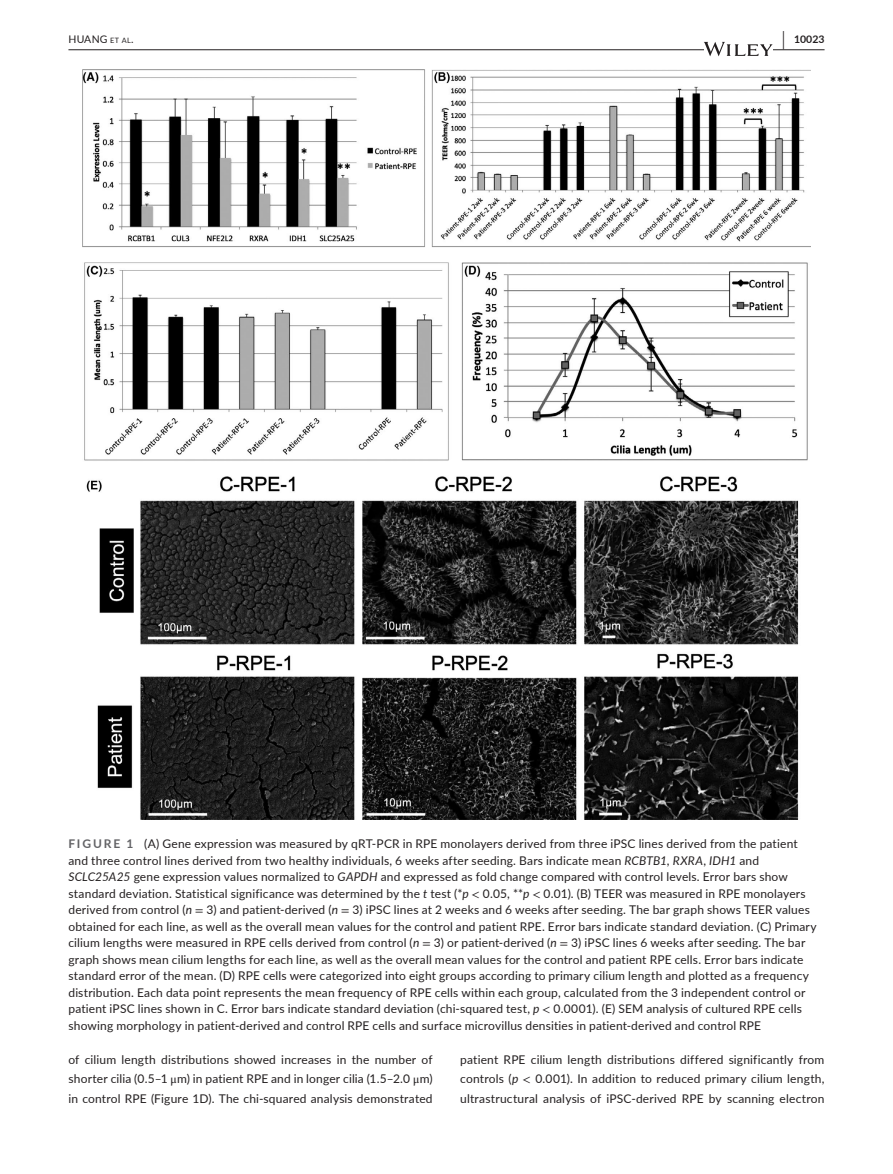
<style>
.page{position:relative;width:893px;height:1174px;background:#fff}
.page>*{position:absolute;margin:0;border:0;box-sizing:border-box;transform-origin:0 0}
.t1{font:12px/16.5px "Lato";letter-spacing:.015em;color:#231f20;text-align:justify}
.t2{font:10.5px "Lato";letter-spacing:.02em;color:#231f20}
.t3{font:700 10.5px "Lato";color:#231f20}
.s1{font-size:7.35px}
.s2{font-size:19.5px}
.s3{font-weight:700;color:#636366}
.s4{font-style:italic}
.s5{font-family:"STIX"}
</style>
<div class="page">
<hr style="left:68px;top:49px;width:756px;height:1px;background:#231f20">
<svg style="left:704px;top:42px;width:69px;height:14px"></svg>
<img style="left:83px;top:69px;width:727px;height:750px">
<p class="t2" style="left:68px;top:31px;width:67px">HUANG <span class="s1">et al</span>.</p>
<p class="t3" style="left:782px;top:31px;width:44px"><span class="s2">|</span> 10023</p>
<p class="t1" style="left:68px;top:835px;width:750px;text-align:left"><span class="s3">FIGURE 1</span> (A) Gene expression was measured by qRT-PCR in RPE monolayers derived from three iPSC lines derived from the patient and three control lines derived from two healthy individuals, 6 weeks after seeding. Bars indicate mean <span class="s4">RCBTB1</span>, <span class="s4">RXRA</span>, <span class="s4">IDH1</span> and <span class="s4">SCLC25A25</span> gene expression values normalized to <span class="s4">GAPDH</span> and expressed as fold change compared with control levels. Error bars show standard deviation. Statistical significance was determined by the <span class="s4">t</span> test (*<span class="s4">p</span> <span class="s5">&lt;</span> 0.05, **<span class="s4">p</span> <span class="s5">&lt;</span> 0.01). (B) TEER was measured in RPE monolayers derived from control (<span class="s4">n</span> <span class="s5">=</span> 3) and patient-derived (<span class="s4">n</span> <span class="s5">=</span> 3) iPSC lines at 2 weeks and 6 weeks after seeding. The bar graph shows TEER values obtained for each line, as well as the overall mean values for the control and patient RPE. Error bars indicate standard deviation. (C) Primary cilium lengths were measured in RPE cells derived from control (<span class="s4">n</span> <span class="s5">=</span> 3) or patient-derived (<span class="s4">n</span> <span class="s5">=</span> 3) iPSC lines 6 weeks after seeding. The bar graph shows mean cilium lengths for each line, as well as the overall mean values for the control and patient RPE cells. Error bars indicate standard error of the mean. (D) RPE cells were categorized into eight groups according to primary cilium length and plotted as a frequency distribution. Each data point represents the mean frequency of RPE cells within each group, calculated from the 3 independent control or patient iPSC lines shown in C. Error bars indicate standard deviation (chi-squared test, <span class="s4">p</span> <span class="s5">&lt;</span> 0.0001). (E) SEM analysis of cultured RPE cells showing morphology in patient-derived and control RPE cells and surface microvillus densities in patient-derived and control RPE</p>
<p class="t1" style="left:68px;top:1049px;width:366px;line-height:19.5px">of cilium length distributions showed increases in the number of shorter cilia (0.5–1 <span class="s5">μ</span>m) in patient RPE and in longer cilia (1.5–2.0 <span class="s5">μ</span>m) in control RPE (Figure 1D). The chi-squared analysis demonstrated</p>
<p class="t1" style="left:460px;top:1049px;width:366px;line-height:19.5px">patient RPE cilium length distributions differed significantly from controls (<span class="s4">p</span> <span class="s5">&lt;</span> 0.001). In addition to reduced primary cilium length, ultrastructural analysis of iPSC-derived RPE by scanning electron</p>
</div>
